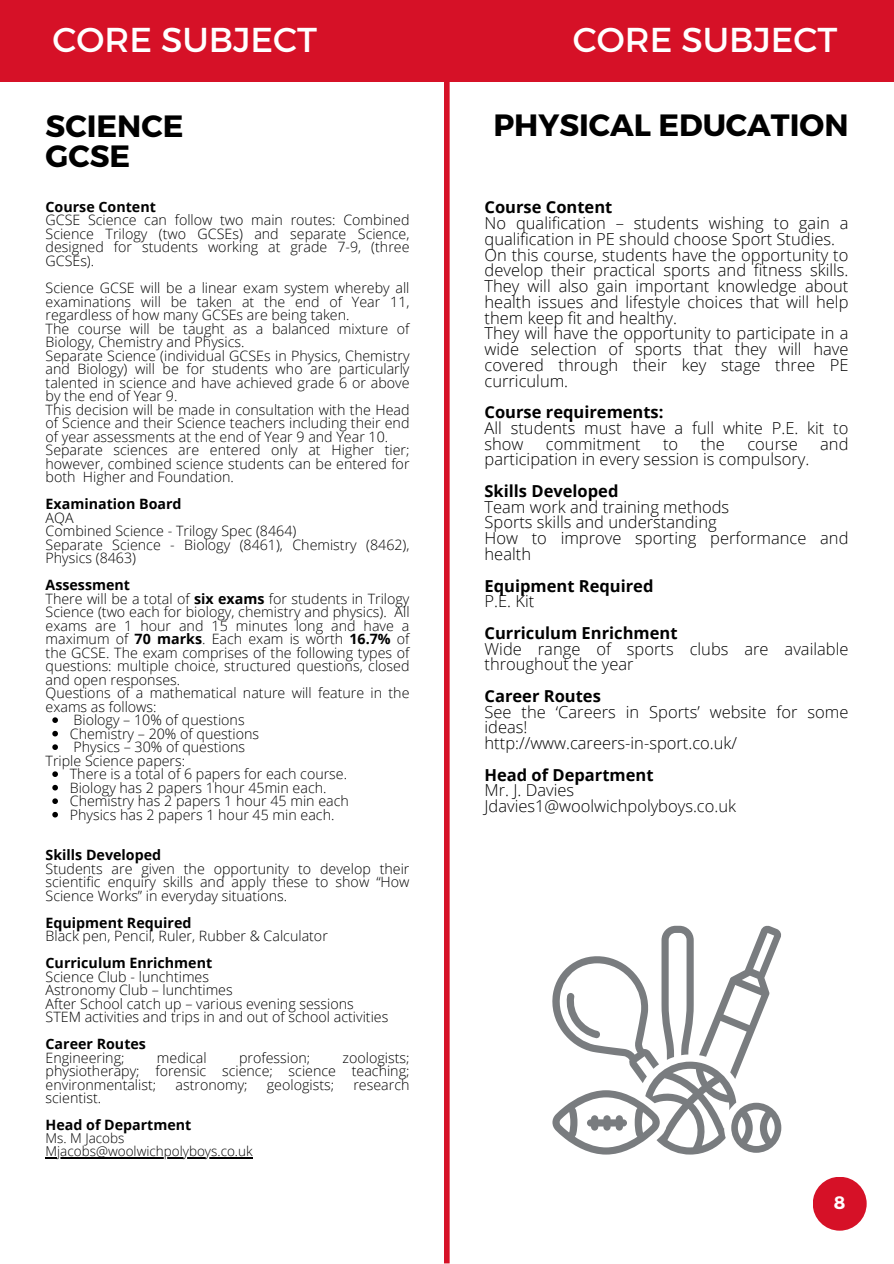
<style>
.page{position:relative;width:894px;height:1264px;background:#fff}
.page>*{position:absolute;margin:0;border:0;box-sizing:border-box;transform-origin:0 0}
.t1{font:34.5px "Montserrat";color:#fff}
.t2{font:700 30.75px/30.3px "Montserrat";color:#000}
.t3{font:700 18px "Montserrat";color:#fff}
.t4{font:300 16.5px/15.8px "Open Sans";color:#000}
.t5{font:700 16.5px/15.8px "Open Sans";color:#000}
.t6{font:300 14.25px/13.5px "Open Sans";color:#000;text-align:justify}
.t7{font:700 14.25px "Open Sans";color:#000}
.t8{font:300 13.5px "Open Sans";color:#000}
.s1{font-weight:700}
.s2{font-weight:300}
</style>
<div class="page">
<div style="left:0;top:0;width:893px;height:81px;background:#d61127"></div>
<div style="left:444px;top:27px;width:5px;height:1236px;background:#d61127"></div>
<svg style="left:552px;top:925px;width:230px;height:229px"></svg>
<svg style="left:52px;top:717px;width:6px;height:6px"></svg>
<svg style="left:52px;top:730px;width:6px;height:6px"></svg>
<svg style="left:52px;top:744px;width:6px;height:6px"></svg>
<svg style="left:52px;top:771px;width:6px;height:6px"></svg>
<svg style="left:52px;top:784px;width:6px;height:6px"></svg>
<svg style="left:52px;top:798px;width:6px;height:6px"></svg>
<svg style="left:52px;top:811px;width:6px;height:6px"></svg>
<hr style="left:46px;top:1157px;width:207px;height:1px;background:#000">
<div style="left:812px;top:1176px;width:54px;height:54px;background:#d61127;border-radius:50%"></div>
<p class="t1" style="left:53px;top:18px;width:266px">CORE SUBJECT</p>
<p class="t2" style="left:46px;top:109px;width:139px">SCIENCE<br>GCSE</p>
<h1 class="t7" style="left:46px;top:197px;width:112px">Course Content</h1>
<h1 class="t6" style="left:46px;top:213px;width:365px">GCSE Science can follow two main routes: Combined Science Trilogy (two GCSEs) and separate Science, designed for students working at grade 7-9, (three GCSEs).</h1>
<p class="t6" style="left:46px;top:281px;width:365px">Science GCSE will be a linear exam system whereby all examinations will be taken at the end of Year 11, regardless of how many GCSEs are being taken.</p>
<h2 class="t6" style="left:46px;top:321px;width:365px">The course will be taught as a balanced mixture of<br>Biology, Chemistry and Physics.</h2>
<h2 class="t6" style="left:46px;top:348px;width:365px">Separate Science (individual GCSEs in Physics, Chemistry and Biology) will be for students who are particularly talented in science and have achieved grade 6 or above by the end of Year 9.</h2>
<p class="t6" style="left:46px;top:402px;width:365px">This decision will be made in consultation with the Head of Science and their Science teachers including their end of year assessments at the end of Year 9 and Year 10.</p>
<p class="t6" style="left:46px;top:443px;width:365px">Separate sciences are entered only at Higher tier; however, combined science students can be entered for both Higher and Foundation.</p>
<p class="t7" style="left:46px;top:494px;width:137px">Examination Board</p>
<p class="t6" style="left:46px;top:510px;width:29px">AQA</p>
<p class="t6" style="left:46px;top:524px;width:252px">Combined Science - Trilogy Spec (8464)</p>
<p class="t6" style="left:46px;top:537px;width:365px">Separate Science - Biology (8461), Chemistry (8462),<br>Physics (8463)</p>
<p class="t7" style="left:46px;top:575px;width:86px">Assessment</p>
<p class="t6" style="left:46px;top:591px;width:365px">There will be a total of <span class="s1">six exams</span> for students in Trilogy Science (two each for biology, chemistry and physics). All exams are 1 hour and 15 minutes long and have a maximum of <span class="s1">70 marks</span>. Each exam is worth <span class="s1">16.7%</span> of the GCSE. The exam comprises of the following types of questions: multiple choice, structured questions, closed and open responses.</p>
<p class="t6" style="left:46px;top:686px;width:365px">Questions of a mathematical nature will feature in the exams as follows:</p>
<p class="t6" style="left:73px;top:713px;width:172px">Biology – 10% of questions</p>
<p class="t6" style="left:70px;top:726px;width:191px">Chemistry – 20% of questions</p>
<p class="t6" style="left:73px;top:740px;width:173px">Physics – 30% of questions</p>
<p class="t6" style="left:46px;top:753px;width:141px">Triple Science papers:</p>
<p class="t6" style="left:70px;top:767px;width:279px">There is a total of 6 papers for each course.</p>
<p class="t6" style="left:70px;top:780px;width:258px">Biology has 2 papers 1hour 45min each.</p>
<p class="t6" style="left:70px;top:794px;width:280px">Chemistry has 2 papers 1 hour 45 min each</p>
<p class="t6" style="left:70px;top:807px;width:266px">Physics has 2 papers 1 hour 45 min each.</p>
<p class="t7" style="left:46px;top:845px;width:117px">Skills Developed</p>
<p class="t6" style="left:46px;top:861px;width:365px">Students are given the opportunity to develop their scientific enquiry skills and apply these to show “How Science Works” in everyday situations.</p>
<p class="t7" style="left:46px;top:912px;width:147px">Equipment Required</p>
<p class="t6" style="left:46px;top:929px;width:284px">Black pen, Pencil, Ruler, Rubber &amp; Calculator</p>
<p class="t7" style="left:46px;top:953px;width:168px">Curriculum Enrichment</p>
<p class="t6" style="left:46px;top:969px;width:165px">Science Club - lunchtimes</p>
<p class="t6" style="left:46px;top:983px;width:188px">Astronomy Club – lunchtimes</p>
<p class="t6" style="left:46px;top:996px;width:310px">After School catch up – various evening sessions</p>
<p class="t6" style="left:46px;top:1010px;width:344px">STEM activities and trips in and out of school activities</p>
<p class="t7" style="left:46px;top:1034px;width:102px">Career Routes</p>
<p class="t6" style="left:46px;top:1050px;width:80px">Engineering;</p>
<p class="t6" style="left:157px;top:1050px;width:51px">medical</p>
<p class="t6" style="left:239px;top:1050px;width:73px">profession;</p>
<p class="t6" style="left:46px;top:1050px;width:365px;text-indent:297px">zoologists; physiotherapy; forensic science; science teaching; environmentalist;</p>
<p class="t6" style="left:175px;top:1077px;width:74px">astronomy;</p>
<p class="t6" style="left:267px;top:1077px;width:69px">geologists;</p>
<p class="t6" style="left:353px;top:1077px;width:58px">research</p>
<p class="t6" style="left:46px;top:1091px;width:57px">scientist.</p>
<p class="t7" style="left:46px;top:1115px;width:147px">Head of Department</p>
<p class="t8" style="left:46px;top:1128px;width:80px">Ms. M Jacobs</p>
<p class="t8" style="left:46px;top:1141px;width:208px">Mjacobs@woolwichpolyboys.co.uk</p>
<p class="t1" style="left:572px;top:18px;width:266px">CORE SUBJECT</p>
<p class="t2" style="left:493px;top:109px;width:356px">PHYSICAL EDUCATION</p>
<p class="t4" style="left:484px;top:199px;width:365px"><span class="s1">Course Content<br></span>No qualification – students wishing to gain a qualification in PE should choose Sport Studies.<br>On this course, students have the opportunity to develop their practical sports and fitness skills.<br>They will also gain important knowledge about health issues and lifestyle choices that will help them keep fit and healthy.<br>They will have the opportunity to participate in a wide selection of sports that they will have covered through their key stage three PE curriculum.</p>
<h3 class="t4" style="left:484px;top:404px;width:365px"><span class="s1">Course requirements:<br></span>All students must have a full white P.E. kit to show</h3>
<h3 class="t4" style="left:546px;top:435px;width:96px">commitment</h3>
<h3 class="t4" style="left:663px;top:435px;width:17px">to</h3>
<h3 class="t4" style="left:700px;top:435px;width:26px">the</h3>
<h3 class="t4" style="left:747px;top:435px;width:52px">course</h3>
<h3 class="t4" style="left:820px;top:435px;width:30px">and</h3>
<h3 class="t4" style="left:484px;top:451px;width:326px">participation in every session is compulsory.</h3>
<h3 class="t4" style="left:484px;top:482px;width:365px"><span class="s1">Skills Developed<br></span>Team work and training methods<br>Sports skills and understanding<br>How to improve sporting performance and health</h3>
<h3 class="t5" style="left:484px;top:577px;width:170px">Equipment Required<br><span class="s2">P.E. Kit</span></h3>
<h3 class="t4" style="left:484px;top:624px;width:365px"><span class="s1">Curriculum Enrichment<br></span>Wide range of sports clubs are available throughout the year</h3>
<h3 class="t4" style="left:484px;top:687px;width:365px"><span class="s1">Career Routes<br></span>See the ‘Careers in Sports’ website for some ideas!<br>http://www.careers-in-sport.co.uk/</h3>
<h3 class="t4" style="left:484px;top:766px;width:253px"><span class="s1">Head of Department<br></span>Mr. J. Davies<br>Jdavies1@woolwichpolyboys.co.uk</h3>
<h3 class="t3" style="left:833px;top:1191px;width:13px">8</h3>
</div>
